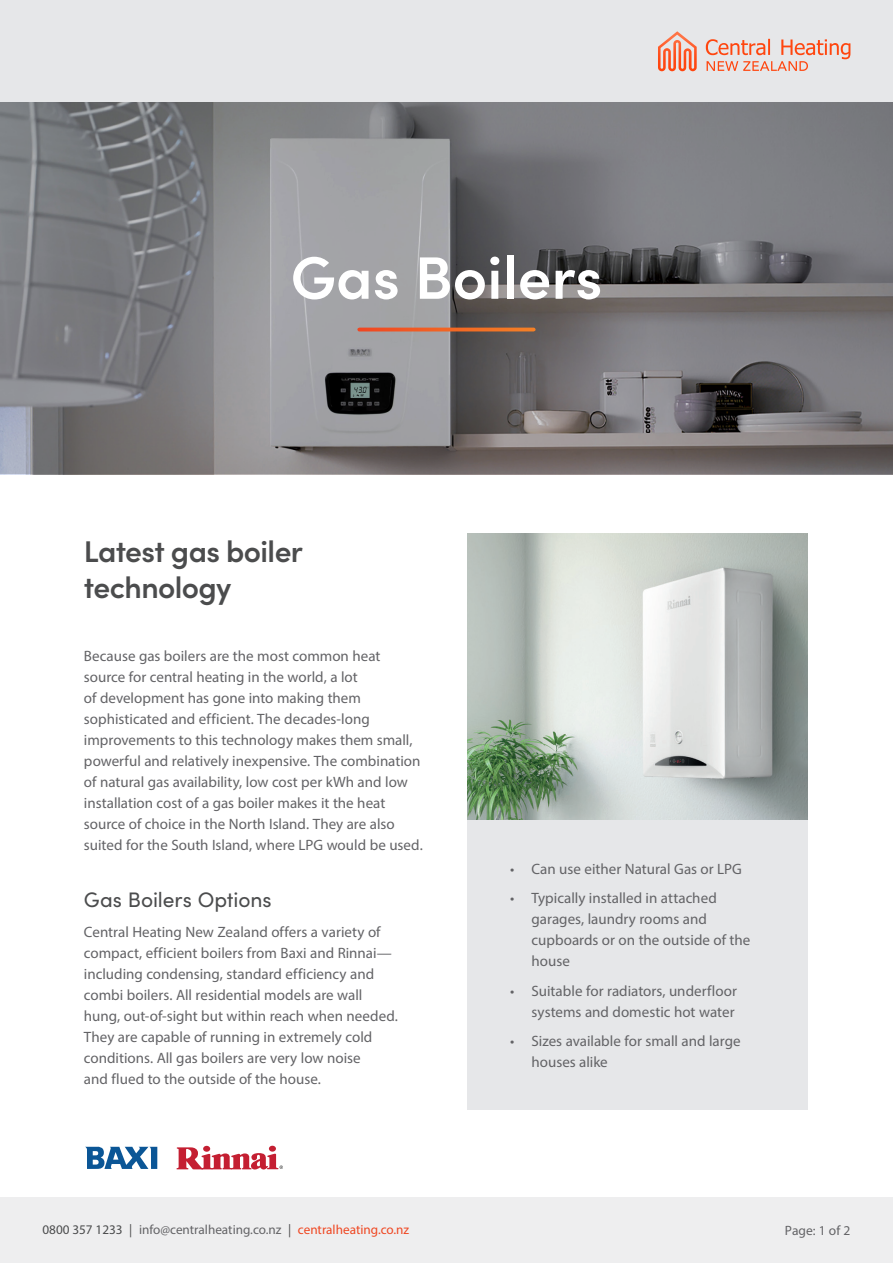
<style>
.page{position:relative;width:893px;height:1263px;background:#fff}
.page>*{position:absolute;margin:0;border:0;box-sizing:border-box;transform-origin:0 0}
.Heading_1{font:600 60px "Sofia Pro";color:#fff}
.Heading_2{font:600 30px/36px "Sofia Pro";letter-spacing:-.02em;color:#4b4c4d}
.Body{font:21px "Sofia Pro";letter-spacing:-.005em;color:#4b4c4d}
.Body-2{font:15px/21px "Myriad Pro";color:#636366}
.t1{font:13.5px "Myriad Pro";letter-spacing:.005em;color:#636366}
.t2{font:13.2px "Myriad Pro";color:#636366}
.s1{color:#4b4c4d}
.s2{color:#ef4722}
</style>
<div class="page">
<div style="left:0;top:0;width:893px;height:103px;background:#e6e7e9"></div>
<div style="left:0;top:1197px;width:893px;height:66px;background:#eeeeef"></div>
<svg style="left:658px;top:31px;width:39px;height:40px"></svg>
<svg style="left:706px;top:39px;width:144px;height:32px"></svg>
<svg style="left:85px;top:1147px;width:72px;height:22px"></svg>
<svg style="left:176px;top:1146px;width:107px;height:23px"></svg>
<img style="left:0;top:103px;width:893px;height:371px">
<hr style="left:359px;top:328px;width:175px;height:3px;background:#fff">
<img style="left:468px;top:533px;width:340px;height:287px">
<div style="left:468px;top:820px;width:340px;height:290px;background:#e6e7e9"></div>
<p class="Heading_1" style="left:291px;top:232px;width:313px">Gas Boilers</p>
<p class="Heading_2" style="left:84px;top:531px;width:221px">Latest gas boiler technology</p>
<p class="Body-2" style="left:84px;top:645px;width:340px">Because gas boilers are the most common heat source for central heating in the world, a lot<br>of development has gone into making them sophisticated and efficient. The decades-long improvements to this technology makes them small, powerful and relatively inexpensive. The combination of natural gas availability, low cost per kWh and low installation cost of a gas boiler makes it the heat source of choice in the North Island. They are also suited for the South Island, where LPG would be used.</p>
<p class="Body" style="left:84px;top:884px;width:189px">Gas Boilers Options</p>
<p class="Body-2" style="left:84px;top:921px;width:316px">Central Heating New Zealand offers a variety of compact, efficient boilers from Baxi and Rinnai— including condensing, standard efficiency and combi boilers. All residential models are wall hung, out-of-sight but within reach when needed.<br>They are capable of running in extremely cold conditions. All gas boilers are very low noise<br>and flued to the outside of the house.</p>
<p class="Body-2" style="left:510px;top:858px;width:233px">• Can use either Natural Gas or LPG</p>
<p class="Body-2" style="left:531px;top:887px;width:220px;text-indent:-21px">• Typically installed in attached garages, laundry rooms and cupboards or on the outside of the house</p>
<p class="Body-2" style="left:510px;top:980px;width:228px;text-align:right">• Suitable for radiators, underfloor systems and domestic hot water</p>
<p class="Body-2" style="left:531px;top:1030px;width:211px;text-indent:-21px">• Sizes available for small and large houses alike</p>
<p class="t2" style="left:43px;top:1221px;width:368px"><span class="s1">0800 357 1233 |</span> info@centralheating.co.nz <span class="s1">|</span> <span class="s2">centralheating.co.nz</span></p>
<p class="t1" style="left:785px;top:1222px;width:67px">Page: 1 of 2</p>
</div>
